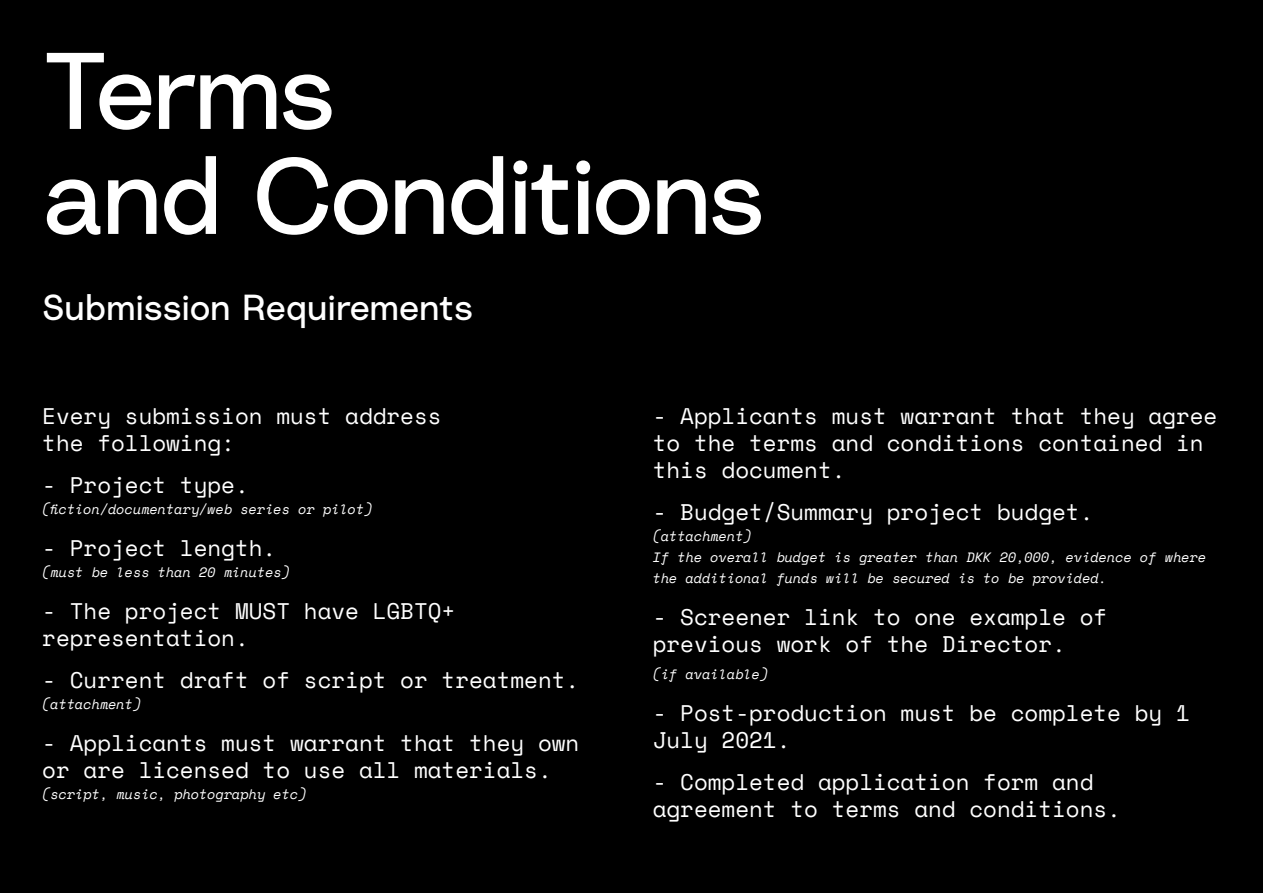
<style>
.page{position:relative;width:1263px;height:893px;background:#000}
.page>*{position:absolute;margin:0;border:0;box-sizing:border-box;transform-origin:0 0}
.t1{font:108px/105px "Radial";letter-spacing:-.035em;color:#fff}
.t2{font:36px "Radial";letter-spacing:-.01em;color:#fff}
.t3{font:22.5px/27px "Space Mono";color:#fff}
.t4{font:italic 13.5px/21px "Space Mono";color:#fff}
</style>
<div class="page">
<h1 class="t1" style="left:43px;top:35px;width:724px">Terms<br>and Conditions</h1>
<h2 class="t2" style="left:43px;top:283px;width:432px">Submission Requirements</h2>
<p class="t3" style="left:42px;top:401px;width:401px">Every submission must address the following:</p>
<p class="t3" style="left:42px;top:470px;width:208px">- Project type.</p>
<p class="t4" style="left:42px;top:498px;width:332px">(fiction/documentary/web series or pilot)</p>
<p class="t3" style="left:42px;top:533px;width:236px">- Project length.</p>
<p class="t4" style="left:42px;top:561px;width:249px">(must be less than 20 minutes)</p>
<p class="t3" style="left:42px;top:596px;width:415px">- The project MUST have LGBTQ+ representation.</p>
<p class="t3" style="left:42px;top:665px;width:539px">- Current draft of script or treatment.</p>
<p class="t4" style="left:42px;top:693px;width:101px">(attachment)</p>
<p class="t3" style="left:42px;top:728px;width:539px">- Applicants must warrant that they own or are licensed to use all materials.</p>
<p class="t4" style="left:42px;top:783px;width:266px">(script, music, photography etc)</p>
<p class="t3" style="left:653px;top:401px;width:566px">- Applicants must warrant that they agree to the terms and conditions contained in this document.</p>
<p class="t3" style="left:653px;top:497px;width:442px">- Budget/Summary project budget.</p>
<p class="t4" style="left:653px;top:525px;width:555px">(attachment)<br>If the overall budget is greater than DKK 20,000, evidence of where the additional funds will be secured is to be provided.</p>
<p class="t3" style="left:653px;top:602px;width:456px">- Screener link to one example of previous work of the Director.</p>
<p class="t4" style="left:653px;top:663px;width:117px">(if available)</p>
<p class="t3" style="left:653px;top:698px;width:539px">- Post-production must be complete by 1<br>July 2021.</p>
<p class="t3" style="left:653px;top:767px;width:470px">- Completed application form and agreement to terms and conditions.</p>
</div>
